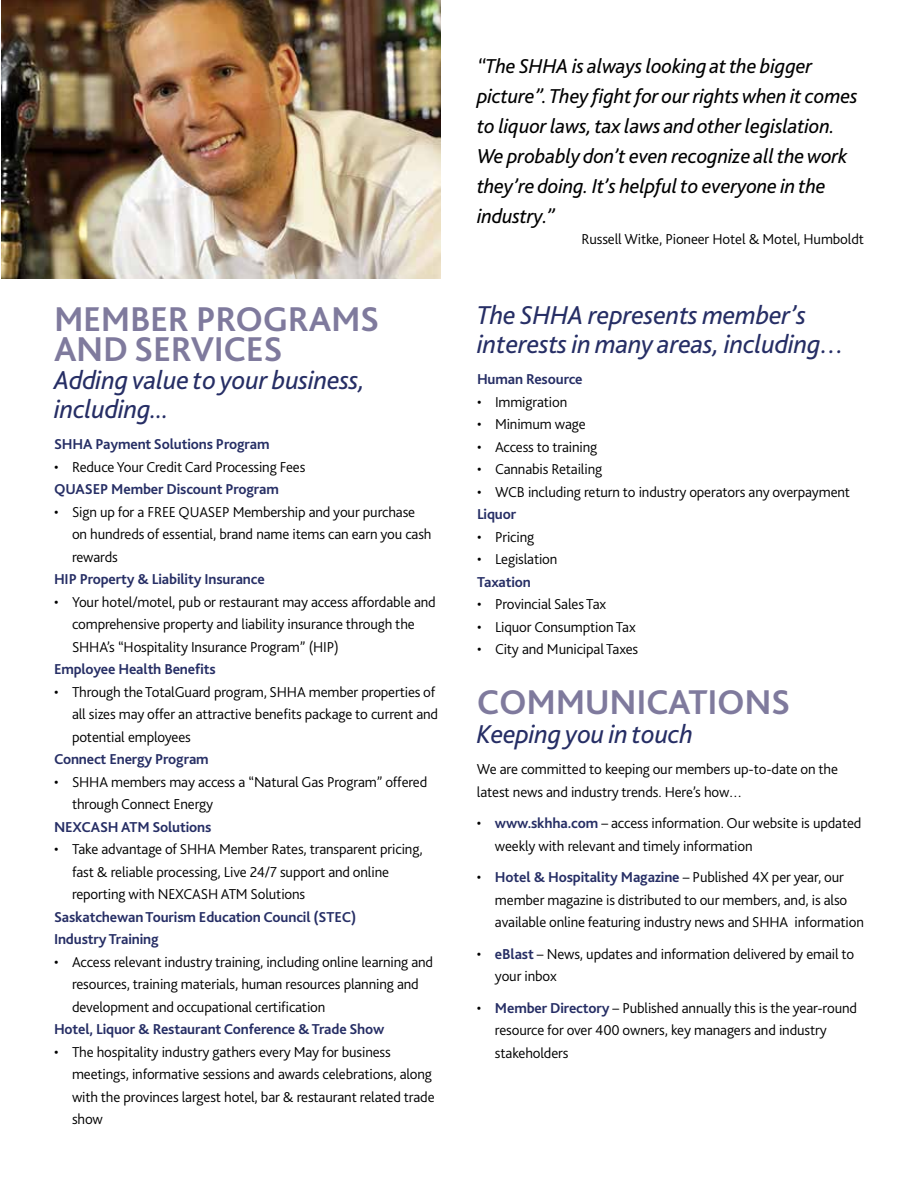
<style>
.page{position:relative;width:918px;height:1188px;background:#fff}
.page>*{position:absolute;margin:0;border:0;box-sizing:border-box;transform-origin:0 0}
.t1{font:700 36px/30px "Bliss 2";letter-spacing:-.01em;color:#7f7a9d}
.t2{font:italic 27px/28.5px "Bliss 2";letter-spacing:-.01em;color:#262e65}
.t3{font:italic 21px/30px "Bliss 2";letter-spacing:-.01em;color:#000}
.t4{font:300 15px/22.5px "Bliss 2";letter-spacing:-.01em;color:#000}
.t5{font:700 15px/22.5px "Bliss 2";letter-spacing:-.01em;color:#262e65}
.s1{font-weight:700;color:#262e65}
</style>
<div class="page">
<img style="left:2px;top:0;width:439px;height:279px">
<h1 class="t1" style="left:54px;top:303px;width:327px">MEMBER PROGRAMS<br>AND SERVICES</h1>
<h2 class="t2" style="left:54px;top:366px;width:313px">Adding value to your business, including...</h2>
<p class="t5" style="left:54px;top:433px;width:217px">SHHA Payment Solutions Program</p>
<p class="t4" style="left:54px;top:455px;width:253px">• Reduce Your Credit Card Processing Fees</p>
<p class="t5" style="left:54px;top:478px;width:226px">QUASEP Member Discount Program</p>
<p class="t4" style="left:72px;top:500px;width:361px;text-indent:-18px">• Sign up for a FREE QUASEP Membership and your purchase on hundreds of essential, brand name items can earn you cash rewards</p>
<p class="t5" style="left:54px;top:568px;width:212px">HIP Property &amp; Liability Insurance</p>
<p class="t4" style="left:72px;top:590px;width:365px;text-indent:-18px">• Your hotel/motel, pub or restaurant may access affordable and comprehensive property and liability insurance through the<br>SHHA’s “Hospitality Insurance Program” (HIP)</p>
<p class="t5" style="left:54px;top:658px;width:163px">Employee Health Benefits</p>
<p class="t4" style="left:72px;top:680px;width:368px;text-indent:-18px">• Through the TotalGuard program, SHHA member properties of all sizes may offer an attractive benefits package to current and potential employees</p>
<p class="t5" style="left:54px;top:748px;width:156px">Connect Energy Program</p>
<p class="t4" style="left:72px;top:770px;width:357px;text-indent:-18px">• SHHA members may access a “Natural Gas Program” offered through Connect Energy</p>
<p class="t5" style="left:54px;top:815px;width:159px">NEXCASH ATM Solutions</p>
<p class="t4" style="left:72px;top:838px;width:352px;text-indent:-18px">• Take advantage of SHHA Member Rates, transparent pricing, fast &amp; reliable processing, Live 24/7 support and online reporting with NEXCASH ATM Solutions</p>
<p class="t5" style="left:54px;top:905px;width:304px">Saskatchewan Tourism Education Council (STEC)<br>Industry Training</p>
<p class="t4" style="left:72px;top:950px;width:363px;text-indent:-18px">• Access relevant industry training, including online learning and resources, training materials, human resources planning and development and occupational certification</p>
<p class="t5" style="left:54px;top:1018px;width:332px">Hotel, Liquor &amp; Restaurant Conference &amp; Trade Show</p>
<p class="t4" style="left:72px;top:1040px;width:364px;text-indent:-18px">• The hospitality industry gathers every May for business meetings, informative sessions and awards celebrations, along with the provinces largest hotel, bar &amp; restaurant related trade show</p>
<p class="t3" style="left:477px;top:50px;width:382px">“The SHHA is always looking at the bigger picture”. They fight for our rights when it comes to liquor laws, tax laws and other legislation.<br>We probably don’t even recognize all the work they’re doing. It’s helpful to everyone in the industry.”</p>
<p class="t4" style="left:582px;top:227px;width:284px">Russell Witke, Pioneer Hotel &amp; Motel, Humboldt</p>
<h2 class="t2" style="left:477px;top:300px;width:369px">The SHHA represents member’s interests in many areas, including…</h2>
<p class="t5" style="left:477px;top:368px;width:107px">Human Resource</p>
<p class="t4" style="left:477px;top:390px;width:92px">• Immigration</p>
<p class="t4" style="left:477px;top:413px;width:110px">• Minimum wage</p>
<p class="t4" style="left:477px;top:435px;width:122px">• Access to training</p>
<p class="t4" style="left:477px;top:458px;width:127px">• Cannabis Retailing</p>
<p class="t4" style="left:477px;top:480px;width:375px">• WCB including return to industry operators any overpayment</p>
<p class="t5" style="left:477px;top:503px;width:41px">Liquor</p>
<p class="t4" style="left:477px;top:525px;width:59px">• Pricing</p>
<p class="t4" style="left:477px;top:548px;width:82px">• Legislation</p>
<p class="t5" style="left:477px;top:570px;width:55px">Taxation</p>
<p class="t4" style="left:477px;top:593px;width:131px">• Provincial Sales Tax</p>
<p class="t4" style="left:477px;top:615px;width:160px">• Liquor Consumption Tax</p>
<p class="t4" style="left:477px;top:638px;width:163px">• City and Municipal Taxes</p>
<h1 class="t1" style="left:477px;top:686px;width:315px">COMMUNICATIONS</h1>
<h2 class="t2" style="left:477px;top:719px;width:218px">Keeping you in touch</h2>
<p class="t4" style="left:477px;top:758px;width:363px">We are committed to keeping our members up-to-date on the latest news and industry trends. Here’s how…</p>
<p class="t4" style="left:495px;top:812px;width:368px;text-indent:-18px">• <span class="s1">www.skhha.com</span> – access information. Our website is updated weekly with relevant and timely information</p>
<p class="t4" style="left:495px;top:866px;width:370px;text-indent:-18px">• <span class="s1">Hotel &amp; Hospitality Magazine</span> – Published 4X per year, our member magazine is distributed to our members, and, is also available online featuring industry news and SHHA information</p>
<p class="t4" style="left:495px;top:942px;width:361px;text-indent:-18px">• <span class="s1">eBlast</span> – News, updates and information delivered by email to your inbox</p>
<p class="t4" style="left:495px;top:996px;width:364px;text-indent:-18px">• <span class="s1">Member Directory</span> – Published annually this is the year-round resource for over 400 owners, key managers and industry stakeholders</p>
</div>
